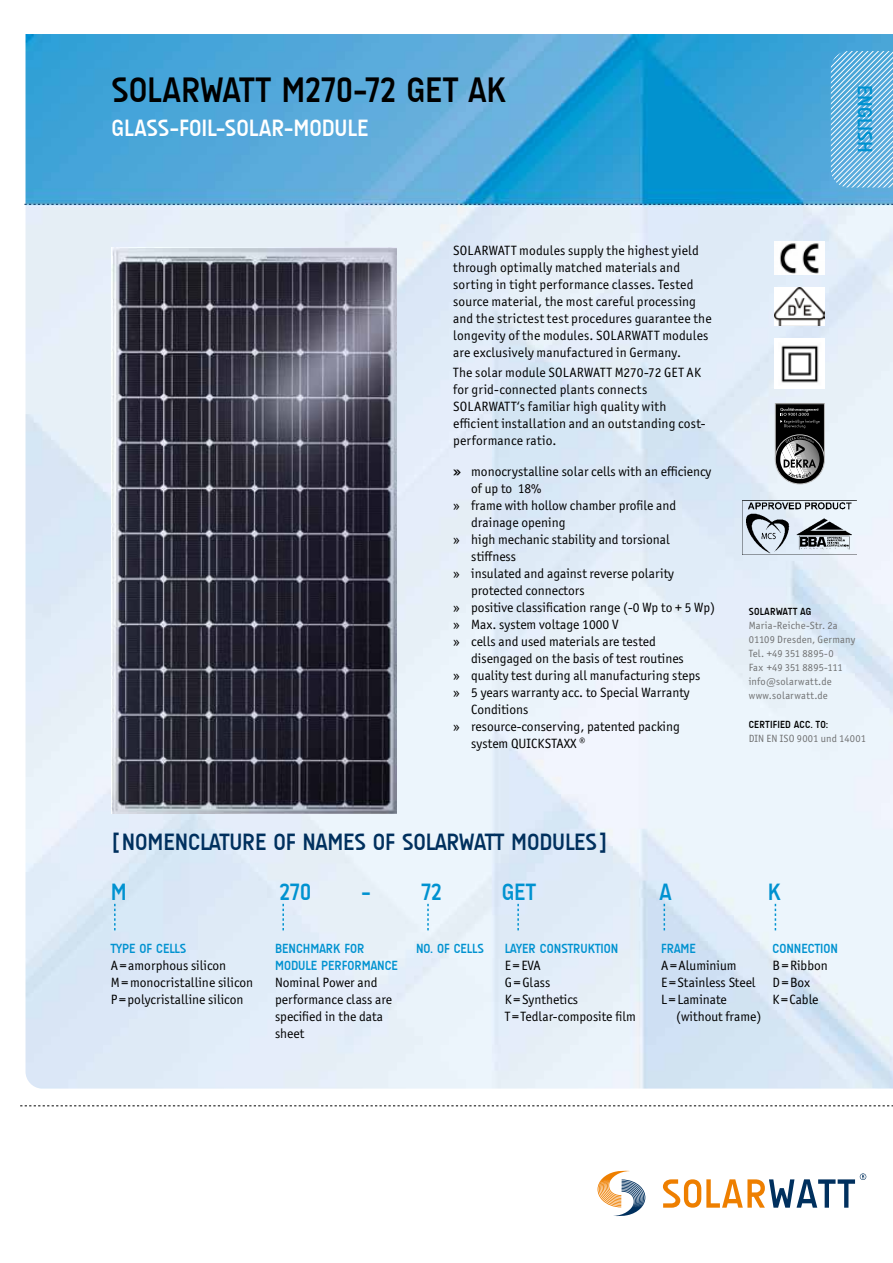
<style>
.page{position:relative;width:893px;height:1263px;background:#fff}
.page>*{position:absolute;margin:0;border:0;box-sizing:border-box;transform-origin:0 0}
.t1{font:700 36px "A Udimat";letter-spacing:.01em;color:#000}
.t2{font:700 24px "A Udimat";letter-spacing:-.005em;color:#00305e}
.t3{font:700 24px "A Udimat";letter-spacing:-.005em;color:#fff}
.t4{font:700 24px "A Udimat";letter-spacing:.02em;color:#0092d0}
.t5{font:700 21px "A Udimat";letter-spacing:-.005em;color:#0092d0}
.t6{font:13.5px/17px "Officina Sans ITC Pro";color:#000}
.t7{font:700 13.5px/17px "A Udimat";color:#0092d0}
.t8{font:10.5px/14px "Officina Sans ITC Pro";letter-spacing:.02em;color:#707172}
.t9{font:700 10.5px "A Udimat";letter-spacing:.03em;color:#000}
.s1{font-family:"A Udimat";font-weight:700}
</style>
<div class="page">
<img style="left:26px;top:34px;width:867px;height:1054px">
<svg style="left:831px;top:51px;width:62px;height:137px"></svg>
<svg style="left:597px;top:1170px;width:48px;height:46px"></svg>
<svg style="left:663px;top:1173px;width:203px;height:35px"></svg>
<svg style="left:20px;top:1105px;width:873px;height:1px"></svg>
<svg style="left:24px;top:204px;width:869px;height:1px"></svg>
<svg style="left:114px;top:904px;width:2px;height:26px"></svg>
<svg style="left:282px;top:904px;width:2px;height:26px"></svg>
<svg style="left:427px;top:904px;width:2px;height:26px"></svg>
<svg style="left:517px;top:904px;width:2px;height:26px"></svg>
<svg style="left:664px;top:904px;width:1px;height:26px"></svg>
<svg style="left:775px;top:904px;width:1px;height:26px"></svg>
<svg style="left:775px;top:435px;width:49px;height:49px"></svg>
<svg style="left:775px;top:403px;width:50px;height:76px"></svg>
<img style="left:775px;top:288px;width:50px;height:38px">
<img style="left:775px;top:242px;width:50px;height:32px">
<img style="left:775px;top:339px;width:50px;height:49px">
<img style="left:743px;top:500px;width:114px;height:54px">
<img style="left:112px;top:247px;width:284px;height:566px">
<h1 class="t1" style="left:111px;top:70px;width:396px">SOLARWATT M270-72 GET AK</h1>
<h2 class="t3" style="left:112px;top:114px;width:258px">GLASS-FOIL-SOLAR-MODULE</h2>
<h3 class="t5" style="left:877px;top:85px;width:69px;rotate:90deg">ENGLISH</h3>
<p class="t6" style="left:453px;top:242px;width:260px">SOLARWATT modules supply the highest yield through optimally matched materials and sorting in tight performance classes. Tested source material, the most careful processing and the strictest test procedures guarantee the longevity of the modules. SOLARWATT modules are exclusively manufactured in Germany.</p>
<p class="t6" style="left:453px;top:364px;width:254px">The solar module SOLARWATT M270-72 GET AK for grid-connected plants connects SOLARWATT‘s familiar high quality with efficient installation and an outstanding cost&shy;performance ratio.</p>
<p class="t6" style="left:453px;top:463px;width:260px"><span class="s1">»</span> monocrystalline solar cells with an efficiency</p>
<p class="t6" style="left:471px;top:480px;width:72px">of up to 18%</p>
<p class="t6" style="left:453px;top:497px;width:225px">» frame with hollow chamber profile and</p>
<p class="t6" style="left:471px;top:514px;width:96px">drainage opening</p>
<p class="t6" style="left:453px;top:531px;width:218px">» high mechanic stability and torsional</p>
<p class="t6" style="left:471px;top:548px;width:46px">stiffness</p>
<p class="t6" style="left:453px;top:565px;width:222px">» insulated and against reverse polarity</p>
<p class="t6" style="left:471px;top:582px;width:115px">protected connectors</p>
<p class="t6" style="left:453px;top:599px;width:264px">» positive classification range (-0 Wp to + 5 Wp)</p>
<p class="t6" style="left:453px;top:616px;width:167px">» Max. system voltage 1000 V</p>
<p class="t6" style="left:453px;top:633px;width:204px">» cells and used materials are tested</p>
<p class="t6" style="left:471px;top:650px;width:214px">disengaged on the basis of test routines</p>
<p class="t6" style="left:453px;top:667px;width:249px">» quality test during all manufacturing steps</p>
<p class="t6" style="left:453px;top:684px;width:238px">» 5 years warranty acc. to Special Warranty</p>
<p class="t6" style="left:471px;top:701px;width:59px">Conditions</p>
<p class="t6" style="left:453px;top:718px;width:228px">» resource-conserving, patented packing</p>
<p class="t6" style="left:471px;top:735px;width:116px">system QUICKSTAXX ®</p>
<p class="t9" style="left:749px;top:606px;width:64px">SOLARWATT AG</p>
<p class="t8" style="left:749px;top:619px;width:108px">Maria-Reiche-Str. 2a<br>01109 Dresden, Germany<br>Tel. +49 351 8895-0<br>Fax +49 351 8895-111 info@solarwatt.de www.solarwatt.de</p>
<p class="t9" style="left:749px;top:718px;width:81px">CERTIFIED ACC. TO:</p>
<p class="t8" style="left:749px;top:731px;width:119px">DIN EN ISO 9001 und 14001</p>
<h2 class="t2" style="left:112px;top:829px;width:497px">[NOMENCLATURE OF NAMES OF SOLARWATT MODULES]</h2>
<h2 class="t4" style="left:111px;top:878px;width:17px">M</h2>
<h2 class="t4" style="left:279px;top:878px;width:33px">270</h2>
<h2 class="t4" style="left:361px;top:878px;width:82px">- 72</h2>
<h2 class="t4" style="left:502px;top:878px;width:36px">GET</h2>
<h2 class="t4" style="left:660px;top:878px;width:13px">A</h2>
<h2 class="t4" style="left:768px;top:878px;width:14px">K</h2>
<p class="t7" style="left:111px;top:939px;width:77px">TYPE OF CELLS</p>
<p class="t6" style="left:111px;top:956px;width:144px">A=amorphous silicon<br>M=monocristalline silicon<br>P=polycristalline silicon</p>
<p class="t7" style="left:275px;top:939px;width:124px">BENCHMARK FOR<br>MODULE PERFORMANCE</p>
<p class="t6" style="left:275px;top:973px;width:119px">Nominal Power and performance class are specified in the data sheet</p>
<p class="t7" style="left:416px;top:939px;width:69px">NO. OF CELLS</p>
<p class="t7" style="left:505px;top:939px;width:115px">LAYER CONSTRUKTION</p>
<p class="t6" style="left:505px;top:956px;width:132px">E=EVA<br>G=Glass<br>K=Synthetics<br>T=Tedlar-composite film</p>
<p class="t7" style="left:661px;top:939px;width:36px">FRAME</p>
<p class="t6" style="left:661px;top:956px;width:96px">A=Aluminium<br>E =Stainless Steel<br>L=Laminate</p>
<p class="t6" style="left:676px;top:1007px;width:87px">(without frame)</p>
<p class="t7" style="left:772px;top:939px;width:67px">CONNECTION</p>
<p class="t6" style="left:772px;top:956px;width:57px">B=Ribbon<br>D=Box<br>K=Cable</p>
</div>
